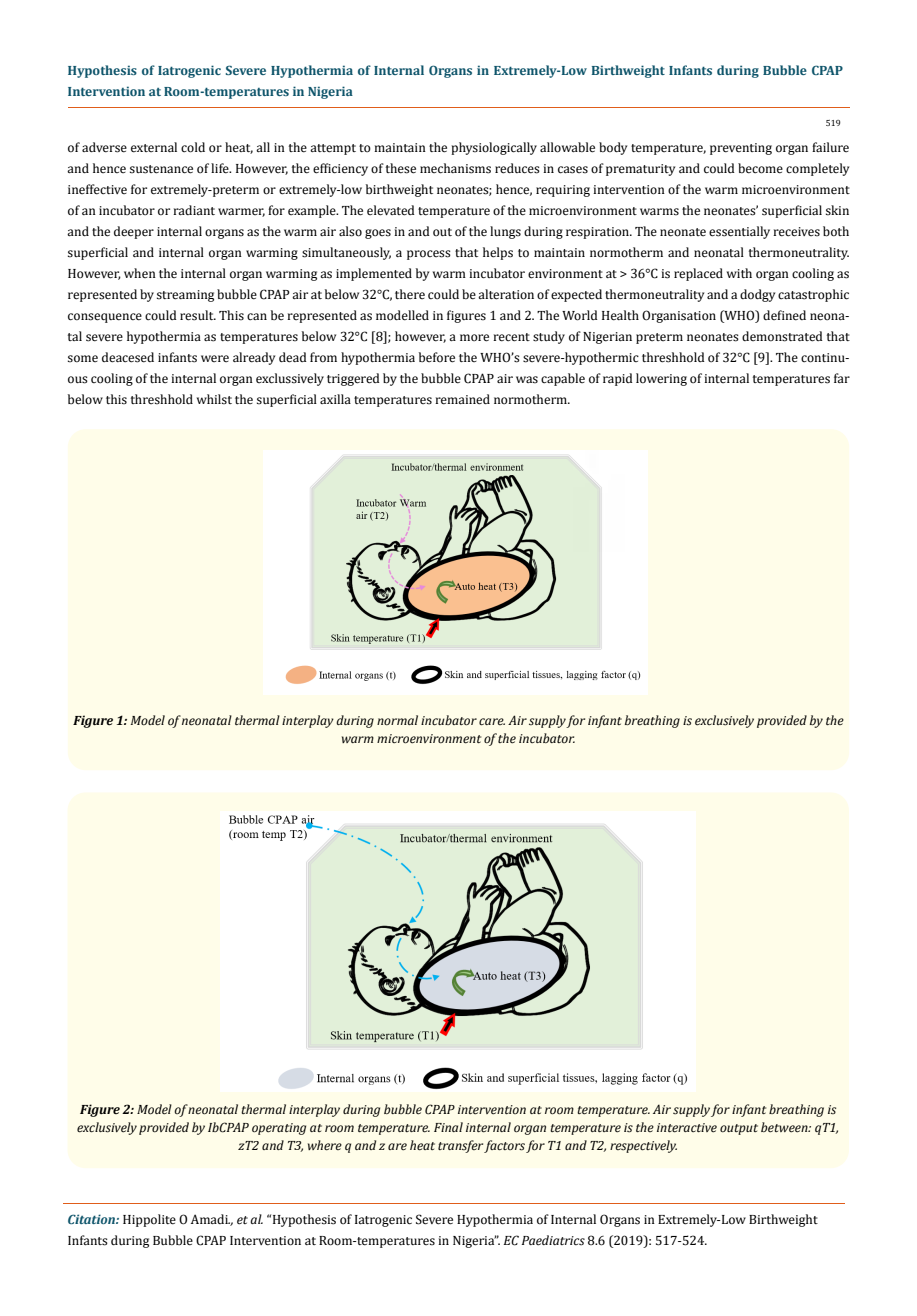
<style>
.page{position:relative;width:917px;height:1316px;background:#fff}
.page>*{position:absolute;margin:0;border:0;box-sizing:border-box;transform-origin:0 0}
.t1{font:13.5px/21px "Cambria";color:#000}
.t2{font:italic 13.5px/18px "Cambria";color:#000;text-align:center}
.t3{font:700 13.5px/21px "Cambria";color:#0e546a}
.t4{font:9px "Cambria";color:#000}
.s1{font-weight:700}
.s2{font-weight:700;font-style:italic;color:#0e546a}
.s3{font-style:italic}
</style>
<div class="page">
<hr style="left:68px;top:108px;width:781px;height:1px;background:#e05d1a">
<hr style="left:63px;top:1203px;width:781px;height:1px;background:#e05d1a">
<div style="left:68px;top:429px;width:781px;height:341px;background:#fffde9;border-radius:18px"></div>
<div style="left:68px;top:792px;width:781px;height:376px;background:#fffde9;border-radius:18px"></div>
<img style="left:220px;top:812px;width:475px;height:279px">
<img style="left:264px;top:450px;width:383px;height:244px">
<p class="t3" style="left:68px;top:60px;width:777px">Hypothesis of Iatrogenic Severe Hypothermia of Internal Organs in Extremely-Low Birthweight Infants during Bubble CPAP<br>Intervention at Room-temperatures in Nigeria</p>
<p class="t4" style="left:825px;top:118px;width:16px">519</p>
<p class="t1" style="left:68px;top:137px;width:783px;text-align:justify">of adverse external cold or heat, all in the attempt to maintain the physiologically allowable body temperature, preventing organ failure and hence sustenance of life. However, the efficiency of these mechanisms reduces in cases of prematurity and could become completely ineffective for extremely-preterm or extremely-low birthweight neonates; hence, requiring intervention of the warm microenvironment of an incubator or radiant warmer, for example. The elevated temperature of the microenvironment warms the neonates’ superficial skin and the deeper internal organs as the warm air also goes in and out of the lungs during respiration. The neonate essentially receives both superficial and internal organ warming simultaneously, a process that helps to maintain normotherm and neonatal thermoneutrality.<br>However, when the internal organ warming as implemented by warm incubator environment at &gt; 36°C is replaced with organ cooling as represented by streaming bubble CPAP air at below 32°C, there could be alteration of expected thermoneutrality and a dodgy catastrophic consequence could result. This can be represented as modelled in figures 1 and 2. The World Health Organisation (WHO) defined neona&shy;tal severe hypothermia as temperatures below 32°C [8]; however, a more recent study of Nigerian preterm neonates demonstrated that some deacesed infants were already dead from hypothermia before the WHO’s severe-hypothermic threshhold of 32°C [9]. The continu&shy;ous cooling of the internal organ exclussively triggered by the bubble CPAP air was capable of rapid lowering of internal temperatures far below this threshhold whilst the superficial axilla temperatures remained normotherm.</p>
<p class="t2" style="left:73px;top:710px;width:771px"><span class="s1">Figure 1:</span> Model of neonatal thermal interplay during normal incubator care. Air supply for infant breathing is exclusively provided by the warm microenvironment of the incubator.</p>
<p class="t2" style="left:77px;top:1099px;width:763px"><span class="s1">Figure 2:</span> Model of neonatal thermal interplay during bubble CPAP intervention at room temperature. Air supply for infant breathing is exclusively provided by IbCPAP operating at room temperature. Final internal organ temperature is the interactive output between: qT1, zT2 and T3, where q and z are heat transfer factors for T1 and T2, respectively.</p>
<p class="t1" style="left:68px;top:1208px;width:751px"><span class="s2">Citation:</span> Hippolite O Amadi<span class="s3">., et al.</span> “Hypothesis of Iatrogenic Severe Hypothermia of Internal Organs in Extremely-Low Birthweight<br>Infants during Bubble CPAP Intervention at Room-temperatures in Nigeria”. <span class="s3">EC Paediatrics</span> 8.6 (2019): 517-524.</p>
</div>
